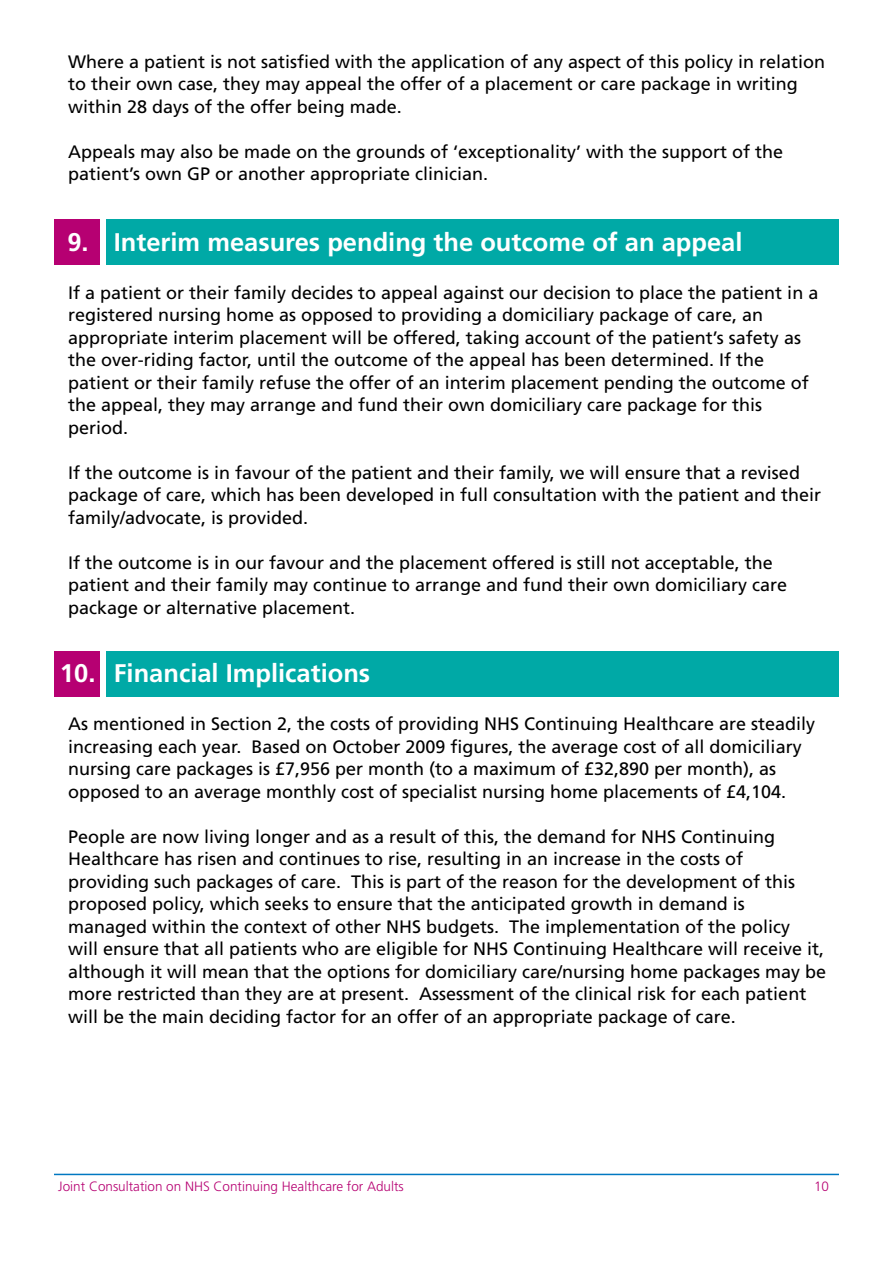
<style>
.page{position:relative;width:893px;height:1263px;background:#fff}
.page>*{position:absolute;margin:0;border:0;box-sizing:border-box;transform-origin:0 0}
.t1{font:700 25.5px "Frutiger";color:#fff}
.t2{font:18px/22.5px "Frutiger";color:#000}
.t3{font:300 13.5px "Frutiger";color:#b60072}
</style>
<div class="page">
<hr style="left:54px;top:1174px;width:785px;height:1px;background:#0078c1">
<div style="left:107px;top:219px;width:732px;height:46px;background:#00a9a6"></div>
<div style="left:54px;top:219px;width:45px;height:46px;background:#b60072"></div>
<div style="left:107px;top:651px;width:732px;height:46px;background:#00a9a6"></div>
<div style="left:54px;top:651px;width:45px;height:46px;background:#b60072"></div>
<p class="t2" style="left:68px;top:50px;width:759px">Where a patient is not satisfied with the application of any aspect of this policy in relation to their own case, they may appeal the offer of a placement or care package in writing within 28 days of the offer being made.</p>
<p class="t2" style="left:68px;top:140px;width:717px">Appeals may also be made on the grounds of ‘exceptionality’ with the support of the patient’s own GP or another appropriate clinician.</p>
<h1 class="t1" style="left:67px;top:227px;width:677px">9. Interim measures pending the outcome of an appeal</h1>
<p class="t2" style="left:68px;top:281px;width:752px">If a patient or their family decides to appeal against our decision to place the patient in a registered nursing home as opposed to providing a domiciliary package of care, an appropriate interim placement will be offered, taking account of the patient’s safety as the over-riding factor, until the outcome of the appeal has been determined. If the patient or their family refuse the offer of an interim placement pending the outcome of the appeal, they may arrange and fund their own domiciliary care package for this period.</p>
<p class="t2" style="left:68px;top:461px;width:755px">If the outcome is in favour of the patient and their family, we will ensure that a revised package of care, which has been developed in full consultation with the patient and their family/advocate, is provided.</p>
<p class="t2" style="left:68px;top:551px;width:721px">If the outcome is in our favour and the placement offered is still not acceptable, the patient and their family may continue to arrange and fund their own domiciliary care package or alternative placement.</p>
<h1 class="t1" style="left:60px;top:658px;width:312px">10. Financial Implications</h1>
<p class="t2" style="left:68px;top:713px;width:749px">As mentioned in Section 2, the costs of providing NHS Continuing Healthcare are steadily increasing each year. Based on October 2009 figures, the average cost of all domiciliary nursing care packages is £7,956 per month (to a maximum of £32,890 per month), as opposed to an average monthly cost of specialist nursing home placements of £4,104.</p>
<p class="t2" style="left:68px;top:825px;width:760px">People are now living longer and as a result of this, the demand for NHS Continuing Healthcare has risen and continues to rise, resulting in an increase in the costs of providing such packages of care. This is part of the reason for the development of this proposed policy, which seeks to ensure that the anticipated growth in demand is managed within the context of other NHS budgets. The implementation of the policy<br>will ensure that all patients who are eligible for NHS Continuing Healthcare will receive it, although it will mean that the options for domiciliary care/nursing home packages may be more restricted than they are at present. Assessment of the clinical risk for each patient will be the main deciding factor for an offer of an appropriate package of care.</p>
<p class="t3" style="left:58px;top:1179px;width:347px">Joint Consultation on NHS Continuing Healthcare for Adults</p>
<p class="t3" style="left:814px;top:1179px;width:17px">10</p>
</div>
